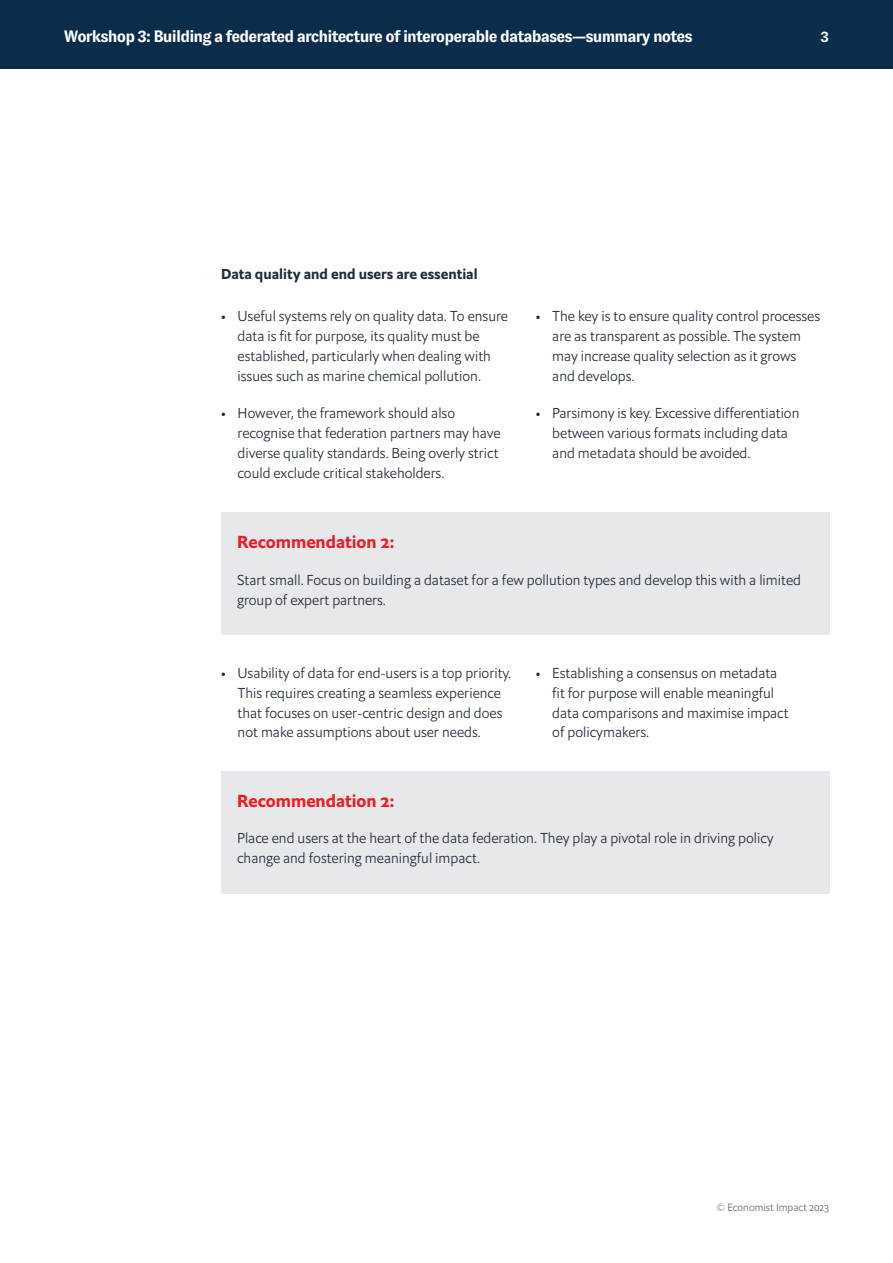
<style>
.page{position:relative;width:893px;height:1263px;background:#fff}
.page>*{position:absolute;margin:0;border:0;box-sizing:border-box;transform-origin:0 0}
.t1{font:700 17.25px "Econ Sans OS";color:#ed1d24}
.t2{font:700 16.5px "GT Zirkon";letter-spacing:-.05em;color:#fff}
.t3{font:700 15px "GT Zirkon";color:#fff}
.t4{font:300 14.25px/20px "Econ Sans OS";color:#232c38}
.t5{font:700 14.25px "Econ Sans OS";color:#232c38}
.t6{font:300 10.5px "Econ Sans OS";color:#626974}
</style>
<div class="page">
<div style="left:0;top:0;width:893px;height:69px;background:#0c2c4b"></div>
<div style="left:221px;top:512px;width:608px;height:123px;background:#e6e8eb"></div>
<div style="left:221px;top:771px;width:608px;height:122px;background:#e6e8eb"></div>
<p class="t2" style="left:64px;top:28px;width:630px">Workshop 3: Building a federated architecture of interoperable databases—summary notes</p>
<p class="t3" style="left:821px;top:28px;width:10px">3</p>
<p class="t5" style="left:221px;top:265px;width:258px">Data quality and end users are essential</p>
<p class="t4" style="left:238px;top:306px;width:272px;text-indent:-17px">• Useful systems rely on quality data. To ensure data is fit for purpose, its quality must be established, particularly when dealing with issues such as marine chemical pollution.</p>
<p class="t4" style="left:238px;top:403px;width:264px;text-indent:-17px">• However, the framework should also recognise that federation partners may have diverse quality standards. Being overly strict could exclude critical stakeholders.</p>
<p class="t4" style="left:552px;top:306px;width:269px;text-indent:-17px">• The key is to ensure quality control processes are as transparent as possible. The system may increase quality selection as it grows and develops.</p>
<p class="t4" style="left:552px;top:403px;width:249px;text-indent:-17px">• Parsimony is key. Excessive differentiation between various formats including data and metadata should be avoided.</p>
<p class="t1" style="left:237px;top:531px;width:159px">Recommendation 2:</p>
<p class="t4" style="left:237px;top:570px;width:565px">Start small. Focus on building a dataset for a few pollution types and develop this with a limited group of expert partners.</p>
<p class="t4" style="left:238px;top:662px;width:275px;text-indent:-17px">• Usability of data for end-users is a top priority.<br>This requires creating a seamless experience that focuses on user-centric design and does not make assumptions about user needs.</p>
<p class="t4" style="left:552px;top:662px;width:238px;text-indent:-17px">• Establishing a consensus on metadata fit for purpose will enable meaningful data comparisons and maximise impact of policymakers.</p>
<p class="t1" style="left:237px;top:789px;width:159px">Recommendation 2:</p>
<p class="t4" style="left:237px;top:828px;width:538px">Place end users at the heart of the data federation. They play a pivotal role in driving policy change and fostering meaningful impact.</p>
<p class="t6" style="left:717px;top:1201px;width:114px">© Economist Impact 2023</p>
</div>
